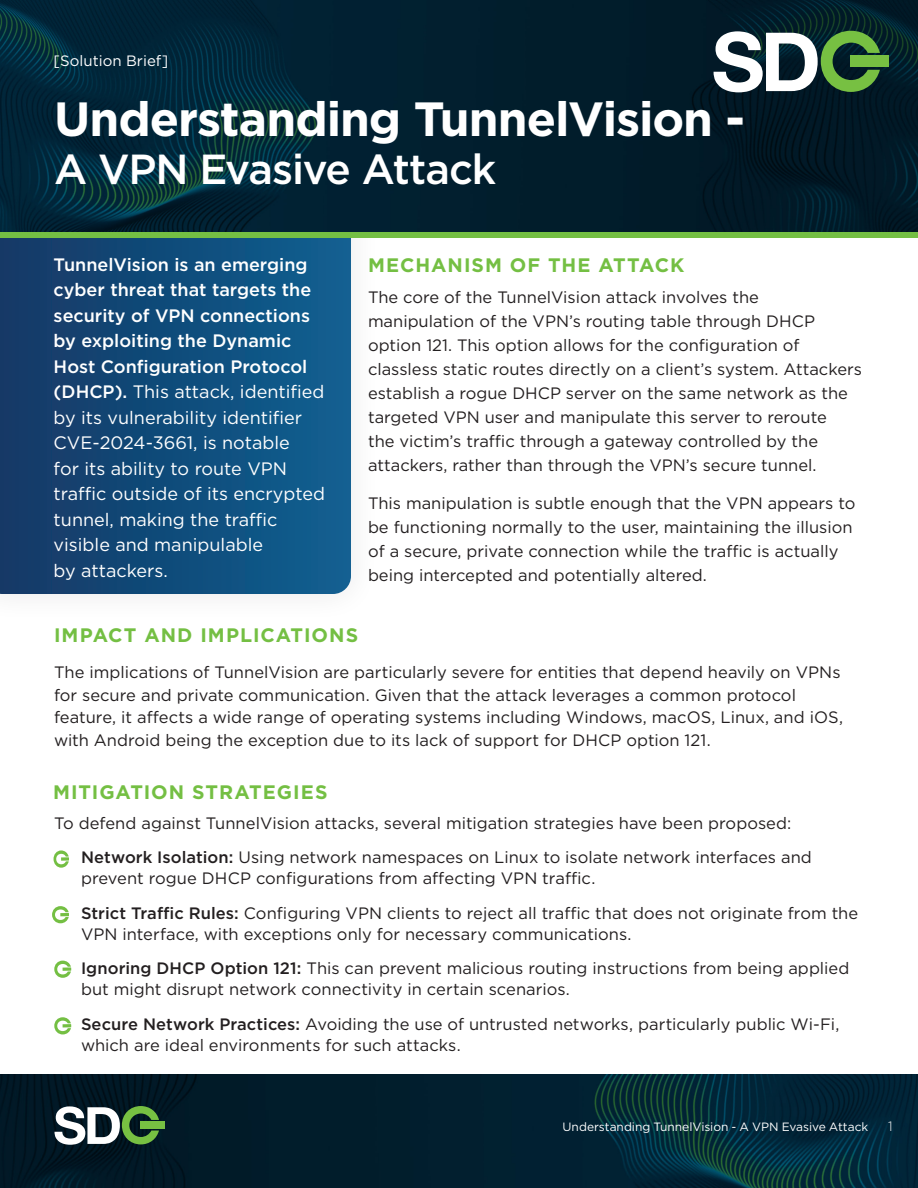
<style>
.page{position:relative;width:918px;height:1188px;background:#fff}
.page>*{position:absolute;margin:0;border:0;box-sizing:border-box;transform-origin:0 0}
.Body1{font:700 48px "Gotham";letter-spacing:-.025em;color:#fff}
.Body1-2{font:500 42px "Gotham";letter-spacing:-.03em;color:#fff}
.Body1-3{font:700 19.5px "Gotham";letter-spacing:.05em;color:#74bf43}
.Body1-4{font:18px/25.5px "Gotham";color:#fff}
.Body1-5{font:16.5px/24px "Gotham";color:#231f20}
.t1{font:15px "Gotham";color:#fff}
.Body1-6{font:300 13.5px "Gotham";color:#fff}
.Body1-7{font:12px "Gotham";letter-spacing:-.005em;color:#fff}
.s1{font-weight:500}
</style>
<div class="page">
<svg style="left:0;top:238px;width:351px;height:356px;background:#114c7b"></svg>
<img style="left:0;top:0;width:918px;height:232px">
<div style="left:0;top:232px;width:918px;height:6px;background:#74bf43"></div>
<svg style="left:714px;top:31px;width:166px;height:61px"></svg>
<div style="left:850px;top:56px;width:38px;height:11px;background:#77c042"></div>
<img style="left:0;top:1075px;width:918px;height:113px">
<svg style="left:54px;top:1106px;width:105px;height:39px"></svg>
<div style="left:140px;top:1122px;width:25px;height:7px;background:#77c042"></div>
<svg style="left:53px;top:850px;width:16px;height:18px"></svg>
<svg style="left:52px;top:906px;width:17px;height:17px"></svg>
<svg style="left:54px;top:961px;width:17px;height:17px"></svg>
<svg style="left:54px;top:1017px;width:17px;height:18px"></svg>
<p class="t1" style="left:54px;top:51px;width:116px">[Solution Brief]</p>
<p class="Body1" style="left:54px;top:88px;width:693px">Understanding TunnelVision -</p>
<p class="Body1-2" style="left:54px;top:142px;width:444px">A VPN Evasive Attack</p>
<p class="Body1-4" style="left:54px;top:251px;width:273px"><span class="s1">TunnelVision is an emerging cyber threat that targets the security of VPN connections by exploiting the Dynamic<br>Host Configuration Protocol (DHCP).</span> This attack, identified by its vulnerability identifier<br>CVE-2024-3661, is notable<br>for its ability to route VPN traffic outside of its encrypted tunnel, making the traffic visible and manipulable<br>by attackers.</p>
<p class="Body1-3" style="left:368px;top:252px;width:318px">MECHANISM OF THE ATTACK</p>
<p class="Body1-5" style="left:368px;top:285px;width:496px">The core of the TunnelVision attack involves the manipulation of the VPN’s routing table through DHCP option 121. This option allows for the configuration of classless static routes directly on a client’s system. Attackers establish a rogue DHCP server on the same network as the targeted VPN user and manipulate this server to reroute<br>the victim’s traffic through a gateway controlled by the attackers, rather than through the VPN’s secure tunnel.</p>
<p class="Body1-5" style="left:368px;top:491px;width:489px">This manipulation is subtle enough that the VPN appears to be functioning normally to the user, maintaining the illusion of a secure, private connection while the traffic is actually being intercepted and potentially altered.</p>
<p class="Body1-3" style="left:54px;top:622px;width:306px">IMPACT AND IMPLICATIONS</p>
<p class="Body1-5" style="left:54px;top:661px;width:791px;line-height:22.5px">The implications of TunnelVision are particularly severe for entities that depend heavily on VPNs for secure and private communication. Given that the attack leverages a common protocol feature, it affects a wide range of operating systems including Windows, macOS, Linux, and iOS, with Android being the exception due to its lack of support for DHCP option 121.</p>
<p class="Body1-3" style="left:53px;top:779px;width:276px">MITIGATION STRATEGIES</p>
<p class="Body1-5" style="left:54px;top:810px;width:739px">To defend against TunnelVision attacks, several mitigation strategies have been proposed:</p>
<p class="Body1-5" style="left:81px;top:846px;width:732px;line-height:21px"><span class="s1">Network Isolation:</span> Using network namespaces on Linux to isolate network interfaces and prevent rogue DHCP configurations from affecting VPN traffic.</p>
<p class="Body1-5" style="left:81px;top:902px;width:779px;line-height:21px"><span class="s1">Strict Traffic Rules:</span> Configuring VPN clients to reject all traffic that does not originate from the<br>VPN interface, with exceptions only for necessary communications.</p>
<p class="Body1-5" style="left:81px;top:957px;width:770px;line-height:21px"><span class="s1">Ignoring DHCP Option 121:</span> This can prevent malicious routing instructions from being applied but might disrupt network connectivity in certain scenarios.</p>
<p class="Body1-5" style="left:81px;top:1013px;width:760px;line-height:21px"><span class="s1">Secure Network Practices:</span> Avoiding the use of untrusted networks, particularly public Wi-Fi, which are ideal environments for such attacks.</p>
<p class="Body1-7" style="left:562px;top:1119px;width:307px">Understanding TunnelVision - A VPN Evasive Attack</p>
<p class="Body1-6" style="left:888px;top:1118px;width:6px">1</p>
</div>
